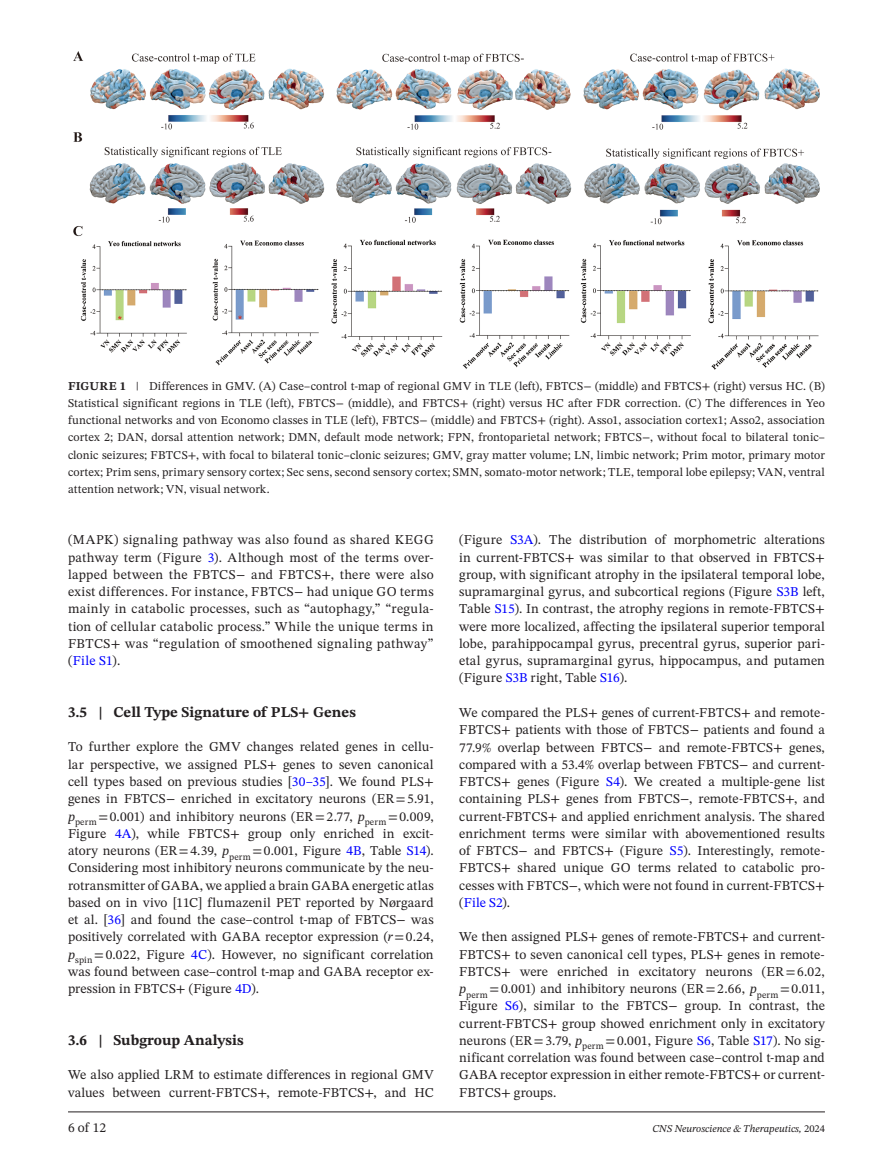
<style>
.page{position:relative;width:893px;height:1174px;background:#fff}
.page>*{position:absolute;margin:0;border:0;box-sizing:border-box;transform-origin:0 0}
.t1{font:700 15px "STIX Two Text";color:#231f20}
.t2{font:13.5px/17.2px "STIX Two Text";letter-spacing:.01em;color:#231f20;text-align:justify}
.t3{font:12px/17.2px "STIX Two Text";letter-spacing:.005em;color:#231f20;text-align:justify}
.t4{font:italic 10.5px "STIX Two Text";color:#231f20}
.s1{font-weight:700}
.s2{font-family:"STIX"}
.s3{color:#00f}
.s4{font-style:italic}
.s5{font-style:normal}
</style>
<div class="page">
<hr style="left:68px;top:1111px;width:757px;height:1px;background:#231f20">
<img style="left:74px;top:51px;width:745px;height:318px">
<p class="t3" style="left:68px;top:377px;width:758px"><span class="s1">FIGURE 1</span> | Differences in GMV. (A) Case–control t-map of regional GMV in TLE (left), FBTCS<span class="s2">−</span> (middle) and FBTCS+ (right) versus HC. (B)<br>Statistical significant regions in TLE (left), FBTCS<span class="s2">−</span> (middle), and FBTCS+ (right) versus HC after FDR correction. (C) The differences in Yeo functional networks and von Economo classes in TLE (left), FBTCS<span class="s2">−</span> (middle) and FBTCS+ (right). Asso1, association cortex1; Asso2, association cortex 2; DAN, dorsal attention network; DMN, default mode network; FPN, frontoparietal network; FBTCS<span class="s2">−</span>, without focal to bilateral tonic– clonic seizures; FBTCS+, with focal to bilateral tonic–clonic seizures; GMV, gray matter volume; LN, limbic network; Prim motor, primary motor cortex; Prim sens, primary sensory cortex; Sec sens, second sensory cortex; SMN, somato-motor network; TLE, temporal lobe epilepsy; VAN, ventral attention network; VN, visual network.</p>
<p class="t2" style="left:68px;top:531px;width:367px">(MAPK) signaling pathway was also found as shared KEGG pathway term (Figure <span class="s3">3</span>). Although most of the terms over&shy;lapped between the FBTCS<span class="s2">−</span> and FBTCS+, there were also exist differences. For instance, FBTCS<span class="s2">−</span> had unique GO terms mainly in catabolic processes, such as “autophagy,” “regula&shy;tion of cellular catabolic process.” While the unique terms in FBTCS+ was “regulation of smoothened signaling pathway” (<span class="s3">File S1</span>).</p>
<p class="t1" style="left:68px;top:701px;width:289px">3.5 | Cell Type Signature of PLS+ Genes</p>
<p class="t2" style="left:68px;top:738px;width:367px">To further explore the GMV changes related genes in cellu&shy;lar perspective, we assigned PLS+ genes to seven canonical cell types based on previous studies [<span class="s3">30–35</span>]. We found PLS+ genes in FBTCS<span class="s2">−</span> enriched in excitatory neurons (ER=5.91, <span class="s4">p</span><sub>perm</sub> =0.001) and inhibitory neurons (ER=2.77, <span class="s4">p</span><sub>perm</sub> =0.009, Figure <span class="s3">4A</span>), while FBTCS+ group only enriched in excit&shy;atory neurons (ER=4.39, <span class="s4">p</span><sub>perm</sub> =0.001, Figure <span class="s3">4B</span>, Table <span class="s3">S14</span>).<br>Considering most inhibitory neurons communicate by the neu&shy;rotransmitter of GABA, we applied a brain GABA energetic atlas based on in vivo [11C] flumazenil PET reported by Nørgaard et al. [<span class="s3">36</span>] and found the case–control t-map of FBTCS<span class="s2">−</span> was positively correlated with GABA receptor expression (<span class="s4">r</span>=0.24, <span class="s4">p</span><sub>spin</sub> =0.022, Figure <span class="s3">4C</span>). However, no significant correlation was found between case–control t-map and GABA receptor ex&shy;pression in FBTCS+ (Figure <span class="s3">4D</span>).</p>
<p class="t1" style="left:68px;top:1029px;width:177px">3.6 | Subgroup Analysis</p>
<p class="t2" style="left:68px;top:1066px;width:367px">We also applied LRM to estimate differences in regional GMV values between current-FBTCS+, remote-FBTCS+, and HC</p>
<p class="t2" style="left:459px;top:531px;width:367px">(Figure <span class="s3">S3A</span>). The distribution of morphometric alterations in current-FBTCS+ was similar to that observed in FBTCS+ group, with significant atrophy in the ipsilateral temporal lobe, supramarginal gyrus, and subcortical regions (Figure <span class="s3">S3B</span> left, Table <span class="s3">S15</span>). In contrast, the atrophy regions in remote-FBTCS+ were more localized, affecting the ipsilateral superior temporal lobe, parahippocampal gyrus, precentral gyrus, superior pari&shy;etal gyrus, supramarginal gyrus, hippocampus, and putamen (Figure <span class="s3">S3B</span> right, Table <span class="s3">S16</span>).</p>
<p class="t2" style="left:459px;top:704px;width:367px">We compared the PLS+ genes of current-FBTCS+ and remote-FBTCS+ patients with those of FBTCS<span class="s2">−</span> patients and found a 77.9% overlap between FBTCS<span class="s2">−</span> and remote-FBTCS+ genes, compared with a 53.4% overlap between FBTCS<span class="s2">−</span> and current-FBTCS+ genes (Figure <span class="s3">S4</span>). We created a multiple-gene list containing PLS+ genes from FBTCS<span class="s2">−</span>, remote-FBTCS+, and current-FBTCS+ and applied enrichment analysis. The shared enrichment terms were similar with abovementioned results of FBTCS<span class="s2">−</span> and FBTCS+ (Figure <span class="s3">S5</span>). Interestingly, remote-FBTCS+ shared unique GO terms related to catabolic pro&shy;cesses with FBTCS<span class="s2">−</span>, which were not found in current-FBTCS+ (<span class="s3">File S2</span>).</p>
<p class="t2" style="left:459px;top:928px;width:367px">We then assigned PLS+ genes of remote-FBTCS+ and current-FBTCS+ to seven canonical cell types, PLS+ genes in remote-FBTCS+ were enriched in excitatory neurons (ER=6.02, <span class="s4">p</span><sub>perm</sub> =0.001) and inhibitory neurons (ER=2.66, <span class="s4">p</span><sub>perm</sub> =0.011, Figure <span class="s3">S6</span>), similar to the FBTCS<span class="s2">−</span> group. In contrast, the current-FBTCS+ group showed enrichment only in excitatory neurons (ER=3.79, <span class="s4">p</span><sub>perm</sub> =0.001, Figure <span class="s3">S6</span>, Table <span class="s3">S17</span>). No sig&shy;nificant correlation was found between case–control t-map and GABA receptor expression in either remote-FBTCS+ or current-FBTCS+ groups.</p>
<p class="t2" style="left:68px;top:1119px;width:40px">6 of 12</p>
<p class="t4" style="left:652px;top:1121px;width:174px">CNS Neuroscience &amp; Therapeutics, <span class="s5">2024</span></p>
</div>
